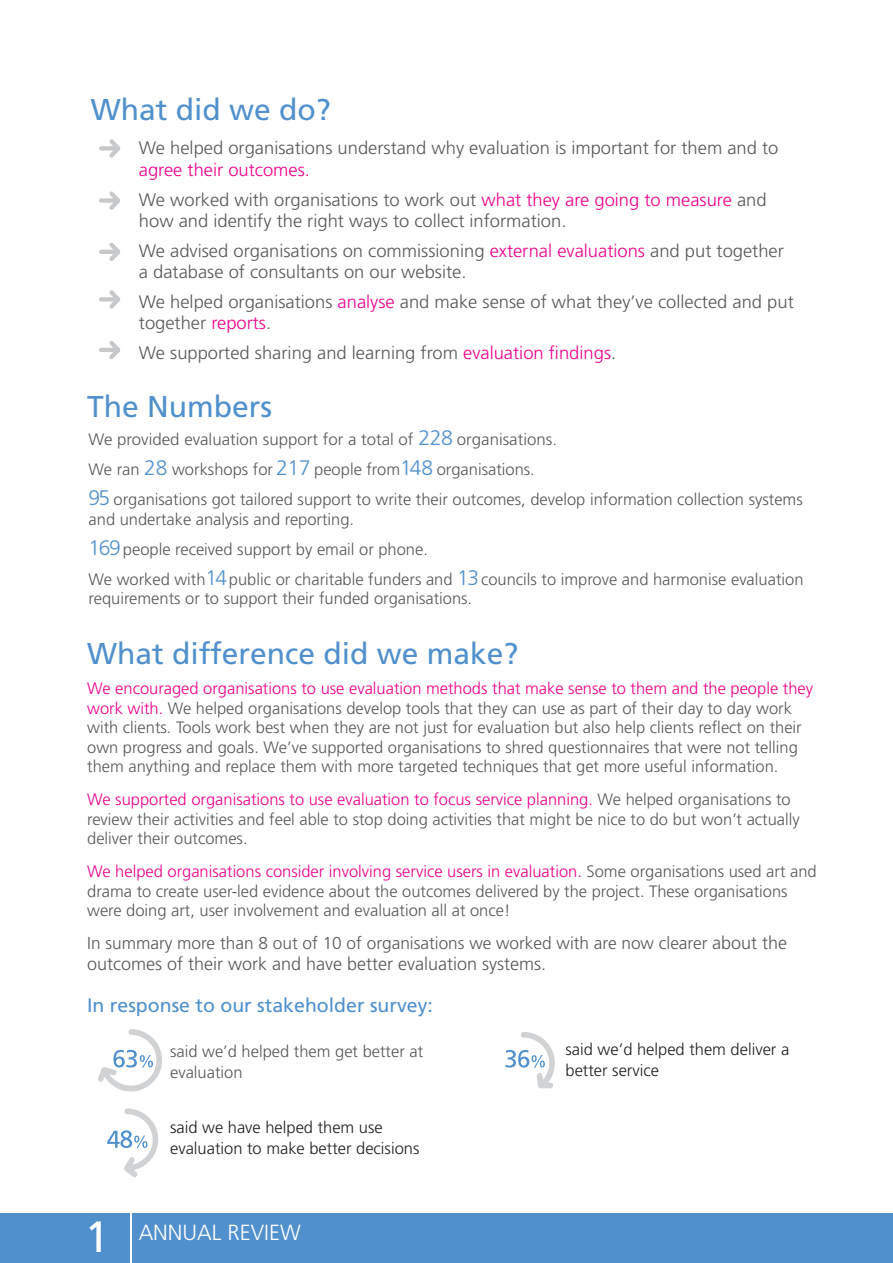
<style>
.page{position:relative;width:893px;height:1263px;background:#fff}
.page>*{position:absolute;margin:0;border:0;box-sizing:border-box;transform-origin:0 0}
.t1{font:30px "Frutiger";color:#5090cc}
.t2{font:300 21.9px "Frutiger";color:#fff}
.t3{font:19.5px "Frutiger";color:#5090cc}
.t4{font:300 18px/30px "Frutiger";color:#57585a}
.t5{font:300 18px/30px "Frutiger";color:#ed028c}
.t6{font:300 17.25px "Frutiger";color:#57585a}
.t7{font:300 16.5px/30px "Frutiger";color:#57585a}
.t8{font:300 16.5px/21px "Frutiger";color:#231f20}
.s1{color:#57585a}
.s2{color:#ed028c}
.s3{font-size:21px;color:#5090cc}
.s4{font-size:18px}
.s5{font-weight:400;font-size:43.65px}
</style>
<div class="page">
<svg style="left:99px;top:139px;width:21px;height:19px"></svg>
<svg style="left:99px;top:191px;width:21px;height:19px"></svg>
<svg style="left:99px;top:242px;width:21px;height:19px"></svg>
<svg style="left:99px;top:290px;width:21px;height:19px"></svg>
<svg style="left:99px;top:341px;width:21px;height:18px"></svg>
<div style="left:0;top:1213px;width:893px;height:50px;background:#5090cc"></div>
<hr style="left:130px;top:1213px;width:2px;height:50px;background:#fff">
<svg style="left:98px;top:1029px;width:64px;height:62px"></svg>
<svg style="left:107px;top:1108px;width:51px;height:69px"></svg>
<svg style="left:505px;top:1032px;width:50px;height:56px"></svg>
<h1 class="t1" style="left:91px;top:92px;width:242px">What did we do?</h1>
<p class="t4" style="left:139px;top:133px;width:641px">We helped organisations understand why evaluation is important for them and to</p>
<p class="t5" style="left:139px;top:154px;width:629px">agree their outcomes.<br><span class="s1">We worked with organisations to work out</span> what they are going to measure <span class="s1">and</span></p>
<p class="t4" style="left:139px;top:205px;width:646px">how and identify the right ways to collect information.<br>We advised organisations on commissioning <span class="s2">external evaluations</span> and put together</p>
<p class="t4" style="left:139px;top:256px;width:656px">a database of consultants on our website.<br>We helped organisations <span class="s2">analyse</span> and make sense of what they’ve collected and put</p>
<p class="t4" style="left:139px;top:308px;width:479px">together <span class="s2">reports</span>.<br>We supported sharing and learning from <span class="s2">evaluation findings</span>.</p>
<h1 class="t1" style="left:87px;top:389px;width:187px">The Numbers</h1>
<p class="t7" style="left:89px;top:424px;width:716px">We provided evaluation support for a total of <span class="s3">228</span> organisations.<br>We ran <span class="s3">28</span> workshops for <span class="s3">217</span> people from<span class="s3">148</span> organisations.<br><span class="s3">95</span> organisations got tailored support to write their outcomes, develop information collection systems</p>
<p class="t7" style="left:89px;top:504px;width:716px">and undertake analysis and reporting.<br><span class="s3">169</span>people received support by email or phone.<br>We worked with<span class="s3">14</span>public or charitable funders and <span class="s3">13</span>councils to improve and harmonise evaluation</p>
<p class="t7" style="left:89px;top:583px;width:385px">requirements or to support their funded organisations.</p>
<h1 class="t1" style="left:87px;top:636px;width:433px">What difference did we make?</h1>
<p class="t7" style="left:87px;top:678px;width:727px;line-height:19.6px"><span class="s2">We encouraged organisations to use evaluation methods that make sense to them and the people they work with.</span> We helped organisations develop tools that they can use as part of their day to day work with clients. Tools work best when they are not just for evaluation but also help clients reflect on their own progress and goals. We’ve supported organisations to shred questionnaires that were not telling them anything and replace them with more targeted techniques that get more useful information.</p>
<p class="t7" style="left:87px;top:790px;width:714px;line-height:19.5px"><span class="s2">We supported organisations to use evaluation to focus service planning.</span> We helped organisations to review their activities and feel able to stop doing activities that might be nice to do but won’t actually deliver their outcomes.</p>
<p class="t7" style="left:87px;top:862px;width:731px;line-height:19.5px"><span class="s2">We helped organisations consider involving service users in evaluation.</span> Some organisations used art and drama to create user-led evidence about the outcomes delivered by the project. These organisations were doing art, user involvement and evaluation all at once!</p>
<p class="t6" style="left:87px;top:934px;width:702px">In summary more than 8 out of 10 of organisations we worked with are now clearer <span class="s4">about the</span></p>
<p class="t4" style="left:87px;top:949px;width:461px">outcomes of their work and have better evaluation systems.</p>
<p class="t3" style="left:87px;top:994px;width:347px">In response to our stakeholder survey:</p>
<p class="t7" style="left:170px;top:1040px;width:255px;line-height:21px">said we’d helped them get better at evaluation</p>
<p class="t8" style="left:170px;top:1117px;width:251px">said we have helped them use evaluation to make better decisions</p>
<h2 class="t2" style="left:85px;top:1220px;width:217px"><span class="s5">1</span> ANNUAL REVIEW</h2>
<p class="t8" style="left:566px;top:1038px;width:225px">said we’d helped them deliver a better service</p>
</div>
